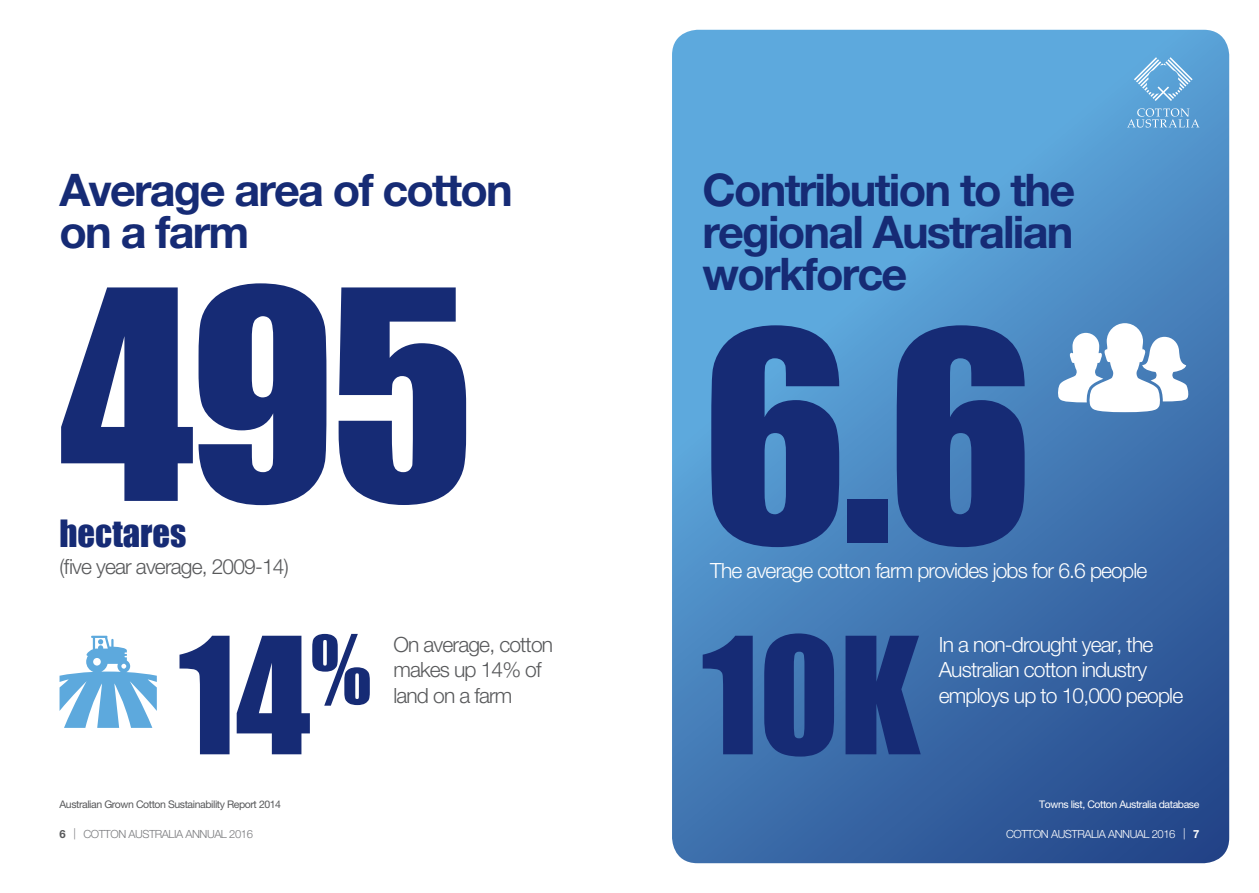
<style>
.page{position:relative;width:1259px;height:893px;background:#fff}
.page>*{position:absolute;margin:0;border:0;box-sizing:border-box;transform-origin:0 0}
.t1{font:270px "Impact";color:#162b75}
.t2{font:150px "Impact";color:#162b75}
.t3{font:700 45px/42px "Helvetica Neue";letter-spacing:-.04em;color:#162b75;text-align:justify}
.t4{font:34.5px "Impact";color:#162b75}
.t5{font:300 21px/25.2px "Helvetica Neue";letter-spacing:-.04em;color:#fff}
.t6{font:300 21px/25.2px "Helvetica Neue";letter-spacing:-.04em;color:#58595b}
.t7{font:300 11.25px "Helvetica Neue";letter-spacing:-.04em;color:#797a7d}
.t8{font:300 11.25px "Helvetica Neue";letter-spacing:-.04em;color:#fff}
.t9{font:10.5px "Helvetica Neue";letter-spacing:-.04em;color:#58595b}
.t10{font:10.5px "Helvetica Neue";letter-spacing:-.04em;color:#fff}
.s1{font-weight:700;color:#58595b}
.s2{font-weight:700}
</style>
<div class="page">
<svg style="left:672px;top:30px;width:557px;height:833px;background:#4985bf"></svg>
<svg style="left:1134px;top:57px;width:58px;height:44px;background:#77b2de"></svg>
<svg style="left:1127px;top:108px;width:72px;height:20px"></svg>
<svg style="left:1057px;top:323px;width:131px;height:89px"></svg>
<svg style="left:60px;top:636px;width:97px;height:92px"></svg>
<h3 class="t3" style="left:60px;top:168px;width:455px">Average area of cotton on a farm</h3>
<h1 class="t1" style="left:60px;top:186px;width:417px">495</h1>
<h3 class="t4" style="left:60px;top:507px;width:128px">hectares</h3>
<p class="t6" style="left:60px;top:553px;width:231px">(five year average, 2009-14)</p>
<h2 class="t2" style="left:179px;top:579px;width:194px">14<sup>%</sup></h2>
<p class="t9" style="left:60px;top:798px;width:223px">Australian Grown Cotton Sustainability Report 2014</p>
<p class="t6" style="left:393px;top:632px;width:161px">On average, cotton makes up 14% of land on a farm</p>
<h3 class="t3" style="left:702px;top:168px;width:374px">Contribution to the regional Australian workforce</h3>
<h1 class="t1" style="left:702px;top:228px;width:333px">6.6</h1>
<p class="t5" style="left:710px;top:558px;width:438px">The average cotton farm provides jobs for 6.6 people</p>
<h2 class="t2" style="left:702px;top:579px;width:220px">10K</h2>
<p class="t5" style="left:939px;top:632px;width:246px">In a non-drought year, the<br>Australian cotton industry employs up to 10,000 people</p>
<p class="t10" style="left:1039px;top:798px;width:162px">Towns list, Cotton Australia database</p>
<p class="t7" style="left:60px;top:827px;width:195px"><span class="s1">6</span> | COTTON AUSTRALIA ANNUAL 2016</p>
<p class="t8" style="left:1006px;top:827px;width:195px">COTTON AUSTRALIA ANNUAL 2016 | <span class="s2">7</span></p>
</div>
